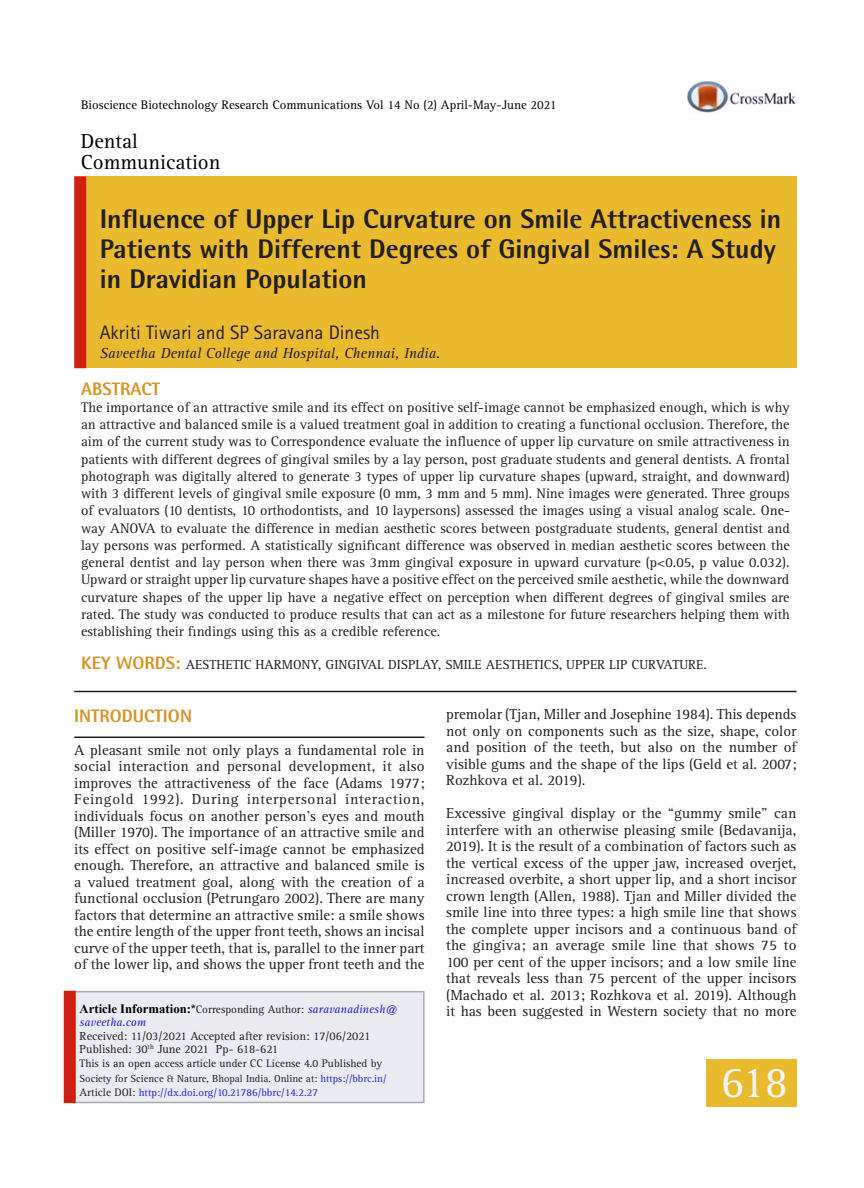
<style>
.page{position:relative;width:864px;height:1188px;background:#fff}
.page>*{position:absolute;margin:0;border:0;box-sizing:border-box;transform-origin:0 0}
.Body_text{font:45px "Rotis Serif Std";color:#f6f6f7}
.Body_text-2{font:800 27px/30px "Rotis Semi Sans Std";color:#231f20}
.Body_text-3{font:21px "Rotis Serif Std";color:#000}
.Body_text-4{font:19.5px "Rotis Sans Serif Std";color:#231f20}
.Body_text-5{font:800 18px "Rotis Semi Sans Std";color:#d69429}
.Body_text-6{font:15px/16.5px "Rotis Serif Std";color:#231f20;text-align:justify}
.Body_text-7{font:italic 15px "Rotis Serif Std";color:#231f20}
.Body_text-8{font:14.25px/17.2px "Rotis Serif Std";color:#231f20;text-align:justify}
.Body_text-9{font:13.5px "Rotis Serif Std";color:#231f20}
.Body_text-10{font:12.75px "Rotis Serif Std";color:#000}
.Body_text-11{font:12px "Rotis Serif Std";color:#231f20}
.Body_text-12{font:italic 12px "Rotis Serif Std";color:#2321e8}
.Body_text-13{font:11.25px "Rotis Serif Std";color:#231f20}
.Body_text-14{font:10.8px "Rotis Serif Std";color:#2321e8}
.Body_text-15{font:10.5px "Rotis Serif Std";color:#231f20}
.s1{font-family:"Rotis Semi Sans Std";font-weight:800;font-size:18px;color:#d69429}
.s2{font-family:"Times New Roman";font-weight:700;font-size:12.75px;color:#000}
.s3{font-family:"Arial";font-weight:700;font-size:12px}
.s4{font-style:italic;font-size:12px;color:#2321e8}
.s5{color:#2321e8}
.s6{font-size:11.25px;color:#231f20}
</style>
<div class="page">
<hr style="left:74px;top:691px;width:722px;height:1px;background:#231f20">
<hr style="left:74px;top:737px;width:351px;height:1px;background:#231f20">
<div style="left:86px;top:176px;width:710px;height:192px;background:#eaba2e"></div>
<div style="left:74px;top:176px;width:12px;height:192px;background:#ce1f10"></div>
<div style="left:706px;top:1060px;width:90px;height:47px;background:#eaba2e"></div>
<div style="left:73px;top:991px;width:350px;height:112px;background:#eaecf2"></div>
<hr style="left:423px;top:991px;width:2px;height:111px;background:#a8aaad">
<hr style="left:73px;top:991px;width:350px;height:1px;background:#a8aaad">
<hr style="left:73px;top:1102px;width:352px;height:1px;background:#a8aaad">
<div style="left:64px;top:991px;width:12px;height:112px;background:#ce1f10"></div>
<img style="left:687px;top:81px;width:109px;height:32px">
<p class="Body_text-10" style="left:81px;top:97px;width:477px">Bioscience Biotechnology Research Communications Vol 14 No (2) April-May-June 2021</p>
<p class="Body_text-3" style="left:81px;top:129px;width:59px">Dental</p>
<p class="Body_text-3" style="left:81px;top:150px;width:141px">Communication</p>
<p class="Body_text-2" style="left:100px;top:203px;width:683px">Influence of Upper Lip Curvature on Smile Attractiveness in<br>Patients with Different Degrees of Gingival Smiles: A Study in Dravidian Population</p>
<p class="Body_text-4" style="left:100px;top:320px;width:282px">Akriti Tiwari and SP Saravana Dinesh</p>
<p class="Body_text-7" style="left:100px;top:345px;width:342px">Saveetha Dental College and Hospital, Chennai, India.</p>
<p class="Body_text-5" style="left:81px;top:377px;width:81px">ABSTRACT</p>
<p class="Body_text-8" style="left:81px;top:399px;width:711px">The importance of an attractive smile and its effect on positive self-image cannot be emphasized enough, which is why an attractive and balanced smile is a valued treatment goal in addition to creating a functional occlusion. Therefore, the aim of the current study was to Correspondence evaluate the influence of upper lip curvature on smile attractiveness in patients with different degrees of gingival smiles by a lay person, post graduate students and general dentists. A frontal photograph was digitally altered to generate 3 types of upper lip curvature shapes (upward, straight, and downward) with 3 different levels of gingival smile exposure (0 mm, 3 mm and 5 mm). Nine images were generated. Three groups of evaluators (10 dentists, 10 orthodontists, and 10 laypersons) assessed the images using a visual analog scale. One&shy;way ANOVA to evaluate the difference in median aesthetic scores between postgraduate students, general dentist and lay persons was performed. A statistically significant difference was observed in median aesthetic scores between the general dentist and lay person when there was 3mm gingival exposure in upward curvature (p&lt;0.05, p value 0.032).<br>Upward or straight upper lip curvature shapes have a positive effect on the perceived smile aesthetic, while the downward curvature shapes of the upper lip have a negative effect on perception when different degrees of gingival smiles are rated. The study was conducted to produce results that can act as a milestone for future researchers helping them with establishing their findings using this as a credible reference.</p>
<p class="Body_text-9" style="left:81px;top:657px;width:585px"><span class="s1">KEY WORDS:</span> Aesthetic Harmony, Gingival Display, Smile Aesthetics, Upper Lip Curvatu</p>
<p class="Body_text-9" style="left:688px;top:657px;width:20px">re.</p>
<p class="Body_text-5" style="left:74px;top:704px;width:119px">INTRODUCTION</p>
<p class="Body_text-6" style="left:74px;top:742px;width:352px">A pleasant smile not only plays a fundamental role in social interaction and personal development, it also improves the attractiveness of the face (Adams 1977; Feingold 1992). During interpersonal interaction, individuals focus on another person’s eyes and mouth (Miller 1970). The importance of an attractive smile and its effect on positive self-image cannot be emphasized enough. Therefore, an attractive and balanced smile is a valued treatment goal, along with the creation of a functional occlusion (Petrungaro 2002). There are many factors that determine an attractive smile: a smile shows the entire length of the upper front teeth, shows an incisal curve of the upper teeth, that is, parallel to the inner part of the lower lip, and shows the upper front teeth and the</p>
<p class="Body_text-6" style="left:446px;top:706px;width:352px">premolar (Tjan, Miller and Josephine 1984). This depends not only on components such as the size, shape, color and position of the teeth, but also on the number of visible gums and the shape of the lips (Geld et al. 2007; Rozhkova et al. 2019).</p>
<p class="Body_text-6" style="left:446px;top:805px;width:352px">Excessive gingival display or the “gummy smile” can interfere with an otherwise pleasing smile (Bedavanija, 2019). It is the result of a combination of factors such as the vertical excess of the upper jaw, increased overjet, increased overbite, a short upper lip, and a short incisor crown length (Allen, 1988). Tjan and Miller divided the smile line into three types: a high smile line that shows the complete upper incisors and a continuous band of the gingiva; an average smile line that shows 75 to 100 per cent of the upper incisors; and a low smile line that reveals less than 75 percent of the upper incisors (Machado et al. 2013; Rozhkova et al. 2019). Although it has been suggested in Western society that no more</p>
<p class="Body_text-13" style="left:80px;top:1002px;width:319px"><span class="s2">Article Information:</span><span class="s3">*</span>Corresponding Author: <span class="s4">saravanadinesh@</span></p>
<p class="Body_text-12" style="left:80px;top:1015px;width:68px">saveetha.com</p>
<p class="Body_text-11" style="left:80px;top:1029px;width:292px">Received: 11/03/2021 Accepted after revision: 17/06/2021</p>
<p class="Body_text-11" style="left:80px;top:1042px;width:200px">Published: 30<sup>th</sup> June 2021 Pp- 618-621</p>
<p class="Body_text-13" style="left:80px;top:1057px;width:305px">This is an open access article under CC License 4.0 Published by</p>
<p class="Body_text-15" style="left:80px;top:1072px;width:309px">Society for Science &amp; Nature, Bhopal India. Online at: <span class="s5">https://bbrc.in/</span></p>
<p class="Body_text-14" style="left:80px;top:1086px;width:240px"><span class="s6">Article DOI:</span> http://dx.doi.org/10.21786/bbrc/14.2.27</p>
<p class="Body_text" style="left:721px;top:1056px;width:69px">618</p>
</div>
